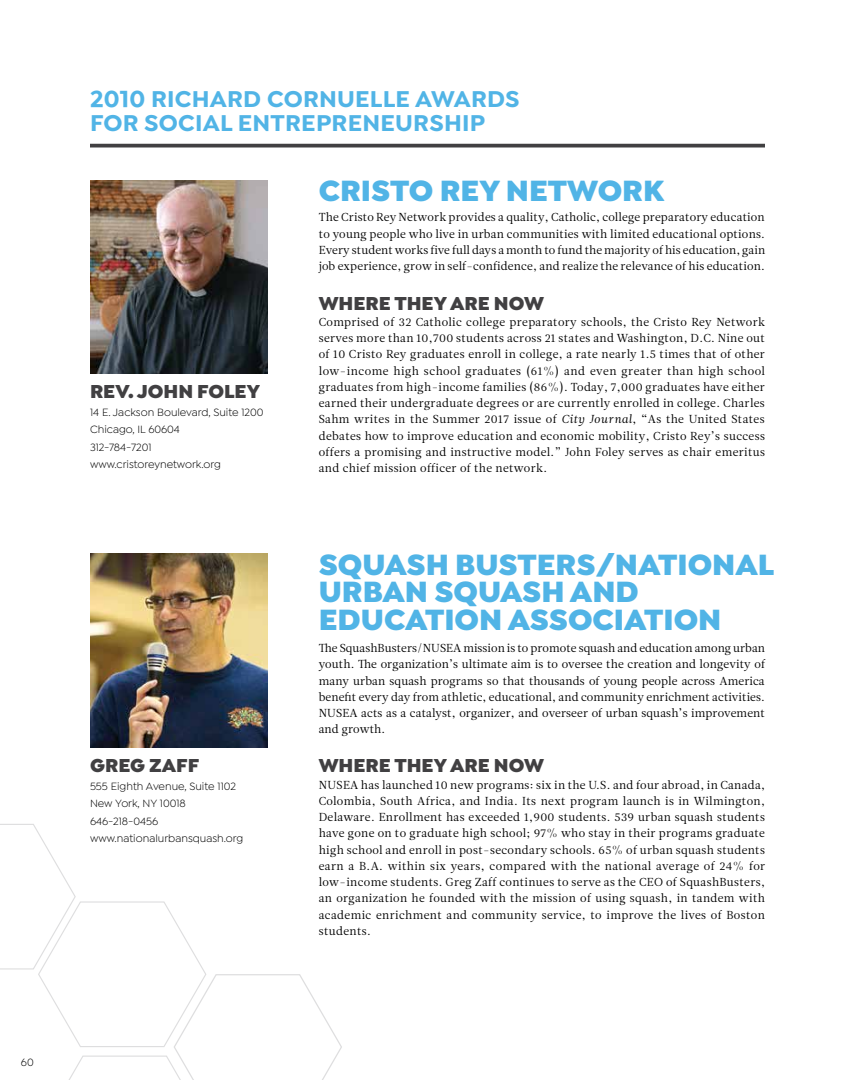
<style>
.page{position:relative;width:855px;height:1080px;background:#fff}
.page>*{position:absolute;margin:0;border:0;box-sizing:border-box;transform-origin:0 0}
.t1{font:900 31.25px/27.5px "Isidora Sans";color:#51b4e6}
.t2{font:700 24.38px/23.9px "Isidora Sans";letter-spacing:.01em;color:#51b4e6}
.t3{font:900 20px "Isidora Sans";color:#414042}
.t4{font:11.5px/16.2px "Leitura News Roman 1";letter-spacing:.015em;color:#000;text-align:justify}
.t5{font:11.25px/17.5px "Isidora Sans";color:#000}
.t6{font:11.25px "Isidora Sans Alt";color:#000}
.s1{font-family:"Leitura News Italic 1"}
</style>
<div class="page">
<img style="left:90px;top:180px;width:178px;height:194px">
<img style="left:90px;top:553px;width:178px;height:194px">
<svg style="left:90px;top:144px;width:675px;height:4px;background:#585759"></svg>
<svg style="left:0;top:824px;width:342px;height:256px"></svg>
<p class="t6" style="left:21px;top:1056px;width:14px">60</p>
<h2 class="t2" style="left:90px;top:87px;width:431px">2010 RICHARD CORNUELLE AWARDS<br>FOR SOCIAL ENTREPRENEURSHIP</h2>
<h1 class="t1" style="left:319px;top:177px;width:347px">CRISTO REY NETWORK</h1>
<h3 class="t3" style="left:90px;top:379px;width:172px">REV. JOHN FOLEY</h3>
<p class="t5" style="left:90px;top:403px;width:175px">14 E. Jackson Boulevard, Suite 1200<br>Chicago, IL 60604<br>312-784-7201 www.cristoreynetwork.org</p>
<h3 class="t3" style="left:90px;top:753px;width:111px">GREG ZAFF</h3>
<p class="t5" style="left:90px;top:777px;width:155px">555 Eighth Avenue, Suite 1102<br>New York, NY 10018<br>646-218-0456 www.nationalurbansquash.org</p>
<p class="t4" style="left:319px;top:209px;width:448px">The Cristo Rey Network provides a quality, Catholic, college preparatory education to young people who live in urban communities with limited educational options.<br>Every student works five full days a month to fund the majority of his education, gain job experience, grow in self-confidence, and realize the relevance of his education.</p>
<h3 class="t3" style="left:319px;top:290px;width:227px">WHERE THEY ARE NOW</h3>
<p class="t4" style="left:319px;top:314px;width:448px">Comprised of 32 Catholic college preparatory schools, the Cristo Rey Network serves more than 10,700 students across 21 states and Washington, D.C. Nine out of 10 Cristo Rey graduates enroll in college, a rate nearly 1.5 times that of other low-income high school graduates (61%) and even greater than high school graduates from high-income families (86%). Today, 7,000 graduates have either earned their undergraduate degrees or are currently enrolled in college. Charles Sahm writes in the Summer 2017 issue of <span class="s1">City Journal</span>, “As the United States debates how to improve education and economic mobility, Cristo Rey’s success offers a promising and instructive model.” John Foley serves as chair emeritus and chief mission officer of the network.</p>
<h1 class="t1" style="left:319px;top:550px;width:457px">SQUASH BUSTERS/NATIONAL<br>URBAN SQUASH AND<br>EDUCATION ASSOCIATION</h1>
<p class="t4" style="left:319px;top:640px;width:448px">The SquashBusters/NUSEA mission is to promote squash and education among urban youth. The organization’s ultimate aim is to oversee the creation and longevity of many urban squash programs so that thousands of young people across America benefit every day from athletic, educational, and community enrichment activities.<br>NUSEA acts as a catalyst, organizer, and overseer of urban squash’s improvement and growth.</p>
<h3 class="t3" style="left:319px;top:753px;width:227px">WHERE THEY ARE NOW</h3>
<p class="t4" style="left:319px;top:777px;width:448px">NUSEA has launched 10 new programs: six in the U.S. and four abroad, in Canada, Colombia, South Africa, and India. Its next program launch is in Wilmington, Delaware. Enrollment has exceeded 1,900 students. 539 urban squash students have gone on to graduate high school; 97% who stay in their programs graduate high school and enroll in post-secondary schools. 65% of urban squash students earn a B.A. within six years, compared with the national average of 24% for low-income students. Greg Zaff continues to serve as the CEO of SquashBusters, an organization he founded with the mission of using squash, in tandem with academic enrichment and community service, to improve the lives of Boston students.</p>
</div>
